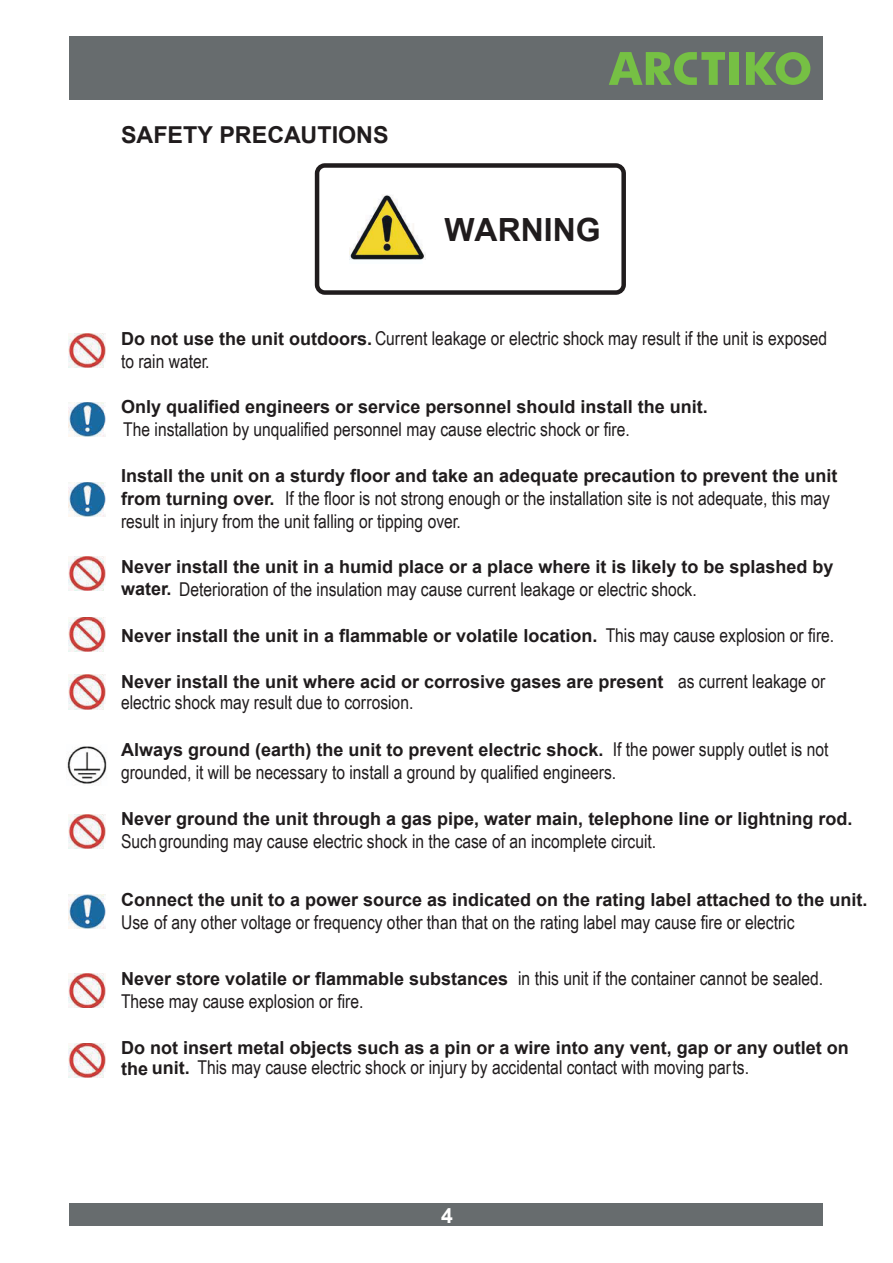
<style>
.page{position:relative;width:893px;height:1263px;background:#fff}
.page>*{position:absolute;margin:0;border:0;box-sizing:border-box;transform-origin:0 0}
.t1{font:700 31.95px "Arial";color:#201c1d}
.t2{font:700 23.25px "Arial";color:#201c1d}
.t3{font:700 21.15px "Arial";color:#fff}
.t4{font:19.05px/23px "Arial Narrow";color:#201c1d}
.t5{font:700 18px "Arial";color:#201c1d}
.s1{font-family:"Arial";font-weight:700;font-size:18px}
.s2{font-family:"Arial Narrow";font-weight:400;font-size:19.05px}
</style>
<div class="page">
<div style="left:69px;top:37px;width:754px;height:63px;background:#676c6e"></div>
<div style="left:69px;top:1203px;width:754px;height:23px;background:#676c6e"></div>
<svg style="left:609px;top:52px;width:116px;height:33px"></svg>
<div style="left:730px;top:52px;width:9px;height:33px;background:#76c044"></div>
<svg style="left:746px;top:52px;width:64px;height:33px"></svg>
<svg style="left:315px;top:163px;width:311px;height:132px"></svg>
<img style="left:349px;top:195px;width:76px;height:68px">
<img style="left:69px;top:333px;width:37px;height:35px">
<img style="left:69px;top:556px;width:37px;height:35px">
<img style="left:69px;top:617px;width:37px;height:34px">
<img style="left:69px;top:675px;width:37px;height:34px">
<img style="left:69px;top:814px;width:37px;height:35px">
<img style="left:69px;top:974px;width:37px;height:34px">
<img style="left:69px;top:1043px;width:37px;height:34px">
<img style="left:69px;top:402px;width:37px;height:34px">
<img style="left:69px;top:482px;width:37px;height:34px">
<img style="left:69px;top:895px;width:37px;height:34px">
<img style="left:67px;top:746px;width:40px;height:38px">
<p class="t2" style="left:121px;top:119px;width:269px">SAFETY PRECAUTIONS</p>
<h1 class="t1" style="left:444px;top:207px;width:158px">WARNING</h1>
<p class="t4" style="left:121px;top:326px;width:708px"><span class="s1">Do not use the unit outdoors.</span> Current leakage or electric shock may result if the unit is exposed to rain water.</p>
<p class="t5" style="left:121px;top:394px;width:588px">Only qualified engineers or service personnel should install the unit.</p>
<p class="t4" style="left:123px;top:417px;width:508px">The installation by unqualified personnel may cause electric shock or fire.</p>
<p class="t5" style="left:121px;top:463px;width:718px">Install the unit on a sturdy floor and take an adequate precaution to prevent the unit</p>
<p class="t4" style="left:121px;top:486px;width:710px"><span class="s1">from turning over.</span> If the floor is not strong enough or the installation site is not adequate, this may result in injury from the unit falling or tipping over.</p>
<p class="t5" style="left:121px;top:554px;width:714px">Never install the unit in a humid place or a place where it is likely to be splashed by</p>
<p class="t4" style="left:121px;top:577px;width:577px"><span class="s1">water.</span> Deterioration of the insulation may cause current leakage or electric shock.</p>
<p class="t5" style="left:121px;top:623px;width:715px">Never install the unit in a flammable or volatile location. <span class="s2">This may cause explosion or fire.</span></p>
<p class="t5" style="left:121px;top:669px;width:706px">Never install the unit where acid or corrosive gases are present <span class="s2">as current leakage or</span></p>
<p class="t4" style="left:121px;top:690px;width:294px">electric shock may result due to corrosion.</p>
<p class="t5" style="left:121px;top:737px;width:709px">Always ground (earth) the unit to prevent electric shock. <span class="s2">If the power supply outlet is not</span></p>
<p class="t4" style="left:121px;top:760px;width:497px">grounded, it will be necessary to install a ground by qualified engineers.</p>
<p class="t5" style="left:121px;top:806px;width:733px">Never ground the unit through a gas pipe, water main, telephone line or lightning rod.</p>
<p class="t4" style="left:121px;top:829px;width:537px">Such grounding may cause electric shock in the case of an incomplete circuit.</p>
<p class="t5" style="left:121px;top:887px;width:748px">Connect the unit to a power source as indicated on the rating label attached to the unit.</p>
<p class="t4" style="left:121px;top:910px;width:675px">Use of any other voltage or frequency other than that on the rating label may cause fire or electric</p>
<p class="t5" style="left:121px;top:966px;width:704px">Never store volatile or flammable substances <span class="s2">in this unit if the container cannot be sealed.</span></p>
<p class="t4" style="left:121px;top:989px;width:244px">These may cause explosion or fire.</p>
<p class="t5" style="left:121px;top:1034px;width:729px">Do not insert metal objects such as a pin or a wire into any vent, gap or any outlet on</p>
<p class="t4" style="left:121px;top:1055px;width:629px"><span class="s1">the unit.</span> This may cause electric shock or injury by accidental contact with moving parts.</p>
<p class="t3" style="left:441px;top:1200px;width:13px">4</p>
</div>
